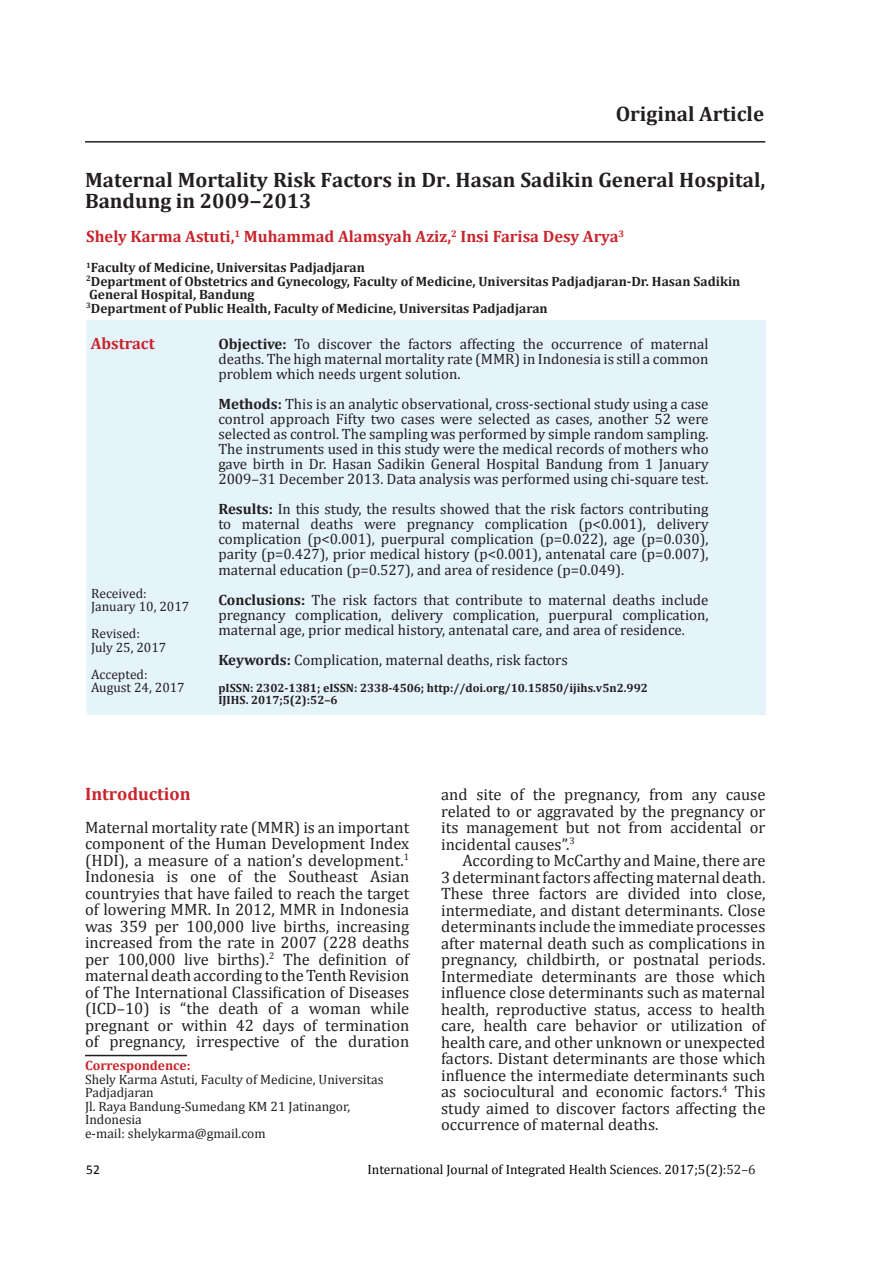
<style>
.page{position:relative;width:893px;height:1263px;background:#fff}
.page>*{position:absolute;margin:0;border:0;box-sizing:border-box;transform-origin:0 0}
.t1{font:700 21px/21px "Cambria";color:#231f20}
.t2{font:700 18px "Cambria";color:#c8242b}
.t3{font:16.5px/16.5px "Cambria";color:#231f20;text-align:justify}
.t4{font:700 16.5px "Cambria";color:#c8242b}
.t5{font:15px/15px "Cambria";color:#231f20;text-align:justify}
.t6{font:700 13.5px/13.5px "Cambria";color:#231f20}
.t7{font:13.5px/13.5px "Cambria";color:#231f20}
.t8{font:13.5px "Cambria";color:#040503}
.t9{font:700 13.5px "Cambria";color:#c8242b}
.t10{font:13.5px "Calibri";color:#040503}
.t11{font:700 12px/12px "Cambria";color:#231f20}
.s1{font-weight:700}
.s2{color:#231f20}
</style>
<div class="page">
<hr style="left:85px;top:141px;width:680px;height:2px;background:#231f20">
<hr style="left:85px;top:1055px;width:102px;height:1px;background:#231f20">
<div style="left:86px;top:319px;width:681px;height:397px;background:#e5f3fb"></div>
<div style="left:85px;top:319px;width:682px;height:397px;border:2px solid #fff"></div>
<p class="t1" style="left:616px;top:102px;width:150px">Original Article</p>
<p class="t1" style="left:85px;top:168px;width:682px">Maternal Mortality Risk Factors in Dr. Hasan Sadikin General Hospital,<br>Bandung in 2009−2013</p>
<p class="t4" style="left:86px;top:225px;width:539px">Shely Karma Astuti,<sup>1</sup> Muhammad Alamsyah Aziz,<sup>2</sup> Insi Farisa Desy Arya<sup>3</sup></p>
<p class="t6" style="left:86px;top:261px;width:656px"><sup>1</sup>Faculty of Medicine, Universitas Padjadjaran<br><sup>2</sup>Department of Obstetrics and Gynecology, Faculty of Medicine, Universitas Padjadjaran-Dr. Hasan Sadikin General Hospital, Bandung<br><sup>3</sup>Department of Public Health, Faculty of Medicine, Universitas Padjadjaran</p>
<p class="t4" style="left:91px;top:332px;width:65px">Abstract</p>
<p class="t5" style="left:218px;top:337px;width:492px"><span class="s1">Objective:</span> To discover the factors affecting the occurrence of maternal deaths. The high maternal mortality rate (MMR) in Indonesia is still a common problem which needs urgent solution.</p>
<p class="t5" style="left:218px;top:397px;width:492px"><span class="s1">Methods:</span> This is an analytic observational, cross-sectional study using a case control approach Fifty two cases were selected as cases, another 52 were selected as control. The sampling was performed by simple random sampling.<br>The instruments used in this study were the medical records of mothers who gave birth in Dr. Hasan Sadikin General Hospital Bandung from 1 January 2009–31 December 2013. Data analysis was performed using chi-square test.</p>
<p class="t5" style="left:218px;top:502px;width:492px"><span class="s1">Results:</span> In this study, the results showed that the risk factors contributing to maternal deaths were pregnancy complication (p&lt;0.001), delivery complication (p&lt;0.001), puerpural complication (p=0.022), age (p=0.030), parity (p=0.427), prior medical history (p&lt;0.001), antenatal care (p=0.007), maternal education (p=0.527), and area of residence (p=0.049).</p>
<p class="t5" style="left:218px;top:592px;width:492px"><span class="s1">Conclusions:</span> The risk factors that contribute to maternal deaths include pregnancy complication, delivery complication, puerpural complication, maternal age, prior medical history, antenatal care, and area of residence.</p>
<p class="t5" style="left:218px;top:652px;width:351px"><span class="s1">Keywords:</span> Complication, maternal deaths, risk factors</p>
<p class="t11" style="left:218px;top:681px;width:431px">pISSN: 2302-1381; eISSN: 2338-4506; http://doi.org/10.15850/ijihs.v5n2.992<br>IJIHS. 2017;5(2):52–6</p>
<p class="t7" style="left:91px;top:586px;width:100px">Received:<br>January 10, 2017</p>
<p class="t7" style="left:91px;top:627px;width:77px">Revised:<br>July 25, 2017</p>
<p class="t7" style="left:91px;top:667px;width:95px">Accepted:<br>August 24, 2017</p>
<p class="t2" style="left:85px;top:781px;width:107px">Introduction</p>
<p class="t3" style="left:85px;top:819px;width:326px">Maternal mortality rate (MMR) is an important component of the Human Development Index (HDI), a measure of a nation’s development.<sup>1<br></sup>Indonesia is one of the Southeast Asian countryies that have failed to reach the target of lowering MMR. In 2012, MMR in Indonesia was 359 per 100,000 live births, increasing increased from the rate in 2007 (228 deaths per 100,000 live births).<sup>2</sup> The definition of maternal death according to the Tenth Revision of The International Classification of Diseases (ICD–10) is “the death of a woman while pregnant or within 42 days of termination of pregnancy, irrespective of the duration</p>
<p class="t9" style="left:85px;top:1056px;width:107px">Correspondence:</p>
<p class="t7" style="left:85px;top:1072px;width:300px">Shely Karma Astuti, Faculty of Medicine, Universitas<br>Padjadjaran<br>Jl. Raya Bandung-Sumedang KM 21 Jatinangor,<br>Indonesia<br>e-mail: shelykarma@gmail.com</p>
<p class="t3" style="left:441px;top:786px;width:326px">and site of the pregnancy, from any cause related to or aggravated by the pregnancy or its management but not from accidental or incidental causes”.<sup>3</sup></p>
<p class="t3" style="left:441px;top:852px;width:326px;text-indent:21px">According to McCarthy and Maine, there are 3 determinant factors affecting maternal death.<br>These three factors are divided into close, intermediate, and distant determinants. Close determinants include the immediate processes after maternal death such as complications in pregnancy, childbirth, or postnatal periods.<br>Intermediate determinants are those which influence close determinants such as maternal health, reproductive status, access to health care, health care behavior or utilization of health care, and other unknown or unexpected factors. Distant determinants are those which influence the intermediate determinants such as sociocultural and economic factors.<sup>4</sup> This study aimed to discover factors affecting the occurrence of maternal deaths.</p>
<p class="t10" style="left:86px;top:1160px;width:15px">52</p>
<p class="t8" style="left:367px;top:1161px;width:390px">International Journal of Integrated Health Sciences. 2017;5(2)<span class="s2">:52–6</span></p>
</div>
